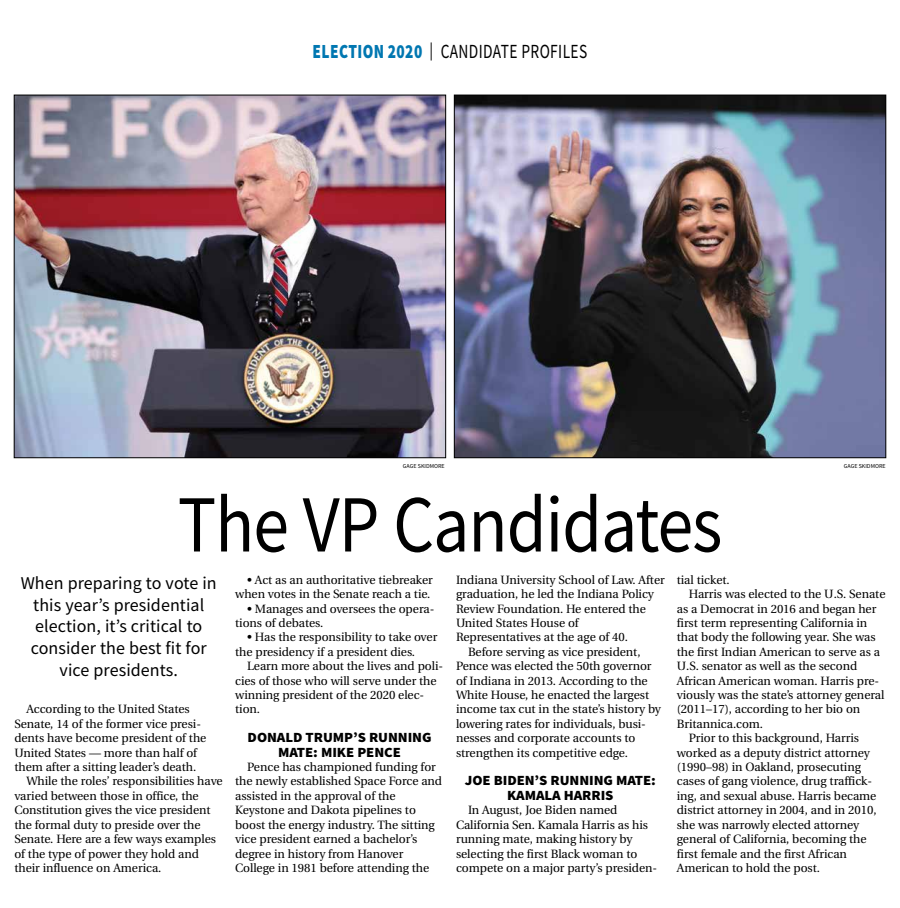
<style>
.page{position:relative;width:900px;height:908px;background:#fff}
.page>*{position:absolute;margin:0;border:0;box-sizing:border-box;transform-origin:0 0}
.t1{font:81px "Source Sans Pro";letter-spacing:-.015em;color:#000;scale:.89 1}
.t2{font:20px "Source Sans Pro";letter-spacing:.025em;color:#000;scale:.77 1}
.t3{font:18px/21.6px "Source Sans Pro";letter-spacing:.005em;color:#000;text-align:center}
.t4{font:900 14px/14.4px "Source Sans Pro";letter-spacing:-.005em;color:#000;text-align:center;scale:1.05 1}
.t5{font:12px/14.4px "Utopia";letter-spacing:-.005em;color:#000}
.t6{font:6px "Source Sans Pro";color:#000}
.s1{font-weight:900;color:#0077b1}
.s2{font-size:18px}
</style>
<div class="page">
<img style="left:16px;top:97px;width:428px;height:359px">
<div style="left:14px;top:95px;width:432px;height:363px;border:1px solid #000"></div>
<img style="left:456px;top:97px;width:428px;height:359px">
<div style="left:454px;top:95px;width:432px;height:363px;border:1px solid #000"></div>
<h2 class="t2" style="left:313px;top:39px;width:358px"><span class="s1">ELECTION 2020</span> <span class="s2">|</span> CANDIDATE PROFILES</h2>
<p class="t6" style="left:403px;top:461px;width:43px">GAGE SKIDMORE</p>
<p class="t6" style="left:844px;top:461px;width:43px">GAGE SKIDMORE</p>
<h1 class="t1" style="left:178px;top:473px;width:613px">The VP Candidates</h1>
<h3 class="t3" style="left:21px;top:572px;width:198px">When preparing to vote in this year’s presidential election, it’s critical to consider the best fit for vice presidents.</h3>
<p class="t5" style="left:26px;top:702px;width:165px">According to the United States</p>
<p class="t5" style="left:14px;top:716px;width:188px">Senate, 14 of the former vice presi-</p>
<p class="t5" style="left:14px;top:731px;width:194px">dents have become president of the</p>
<p class="t5" style="left:14px;top:745px;width:184px">United States — more than half of</p>
<p class="t5" style="left:14px;top:759px;width:183px">them after a sitting leader’s death.</p>
<p class="t5" style="left:26px;top:774px;width:198px">While the roles’ responsibilities have</p>
<p class="t5" style="left:14px;top:788px;width:186px">varied between those in office, the</p>
<p class="t5" style="left:14px;top:803px;width:198px">Constitution gives the vice president</p>
<p class="t5" style="left:14px;top:817px;width:188px">the formal duty to preside over the</p>
<p class="t5" style="left:14px;top:831px;width:203px">Senate. Here are a few ways examples</p>
<p class="t5" style="left:14px;top:846px;width:186px">of the type of power they hold and</p>
<p class="t5" style="left:14px;top:860px;width:149px">their influence on America.</p>
<p class="t5" style="left:235px;top:572px;width:199px;text-align:right">• Act as an authoritative tiebreaker when votes in the Senate reach a tie.</p>
<p class="t5" style="left:235px;top:601px;width:201px;text-indent:12px">• Manages and oversees the opera&shy;tions of debates.</p>
<p class="t5" style="left:235px;top:630px;width:204px;text-indent:12px">• Has the responsibility to take over the presidency if a president dies.</p>
<p class="t5" style="left:235px;top:659px;width:209px;text-indent:12px">Learn more about the lives and poli&shy;cies of those who will serve under the winning president of the 2020 elec&shy;tion.</p>
<p class="t4" style="left:248px;top:730px;width:177px">DONALD TRUMP’S RUNNING<br>MATE: MIKE PENCE</p>
<p class="t5" style="left:235px;top:759px;width:208px;text-indent:12px">Pence has championed funding for the newly established Space Force and assisted in the approval of the Keystone and Dakota pipelines to boost the energy industry. The sitting vice president earned a bachelor’s degree in history from Hanover College in 1981 before attending the</p>
<p class="t5" style="left:456px;top:572px;width:210px">Indiana University School of Law. After</p>
<p class="t5" style="left:456px;top:587px;width:200px">graduation, he led the Indiana Policy</p>
<p class="t5" style="left:456px;top:601px;width:191px">Review Foundation. He entered the</p>
<p class="t5" style="left:456px;top:615px;width:124px">United States House of</p>
<p class="t5" style="left:456px;top:630px;width:174px">Representatives at the age of 40.</p>
<p class="t5" style="left:468px;top:644px;width:174px">Before serving as vice president,</p>
<p class="t5" style="left:456px;top:659px;width:197px">Pence was elected the 50th governor</p>
<p class="t5" style="left:456px;top:673px;width:193px">of Indiana in 2013. According to the</p>
<p class="t5" style="left:456px;top:687px;width:195px">White House, he enacted the largest</p>
<p class="t5" style="left:456px;top:702px;width:207px">income tax cut in the state’s history by</p>
<p class="t5" style="left:456px;top:716px;width:192px">lowering rates for individuals, busi-</p>
<p class="t5" style="left:456px;top:731px;width:181px">nesses and corporate accounts to</p>
<p class="t5" style="left:456px;top:745px;width:174px">strengthen its competitive edge.</p>
<p class="t4" style="left:465px;top:773px;width:183px">JOE BIDEN’S RUNNING MATE:<br>KAMALA HARRIS</p>
<p class="t5" style="left:456px;top:803px;width:203px;text-indent:12px">In August, Joe Biden named California Sen. Kamala Harris as his running mate, making history by selecting the first Black woman to compete on a major party’s presiden-</p>
<p class="t5" style="left:677px;top:572px;width:54px">tial ticket.</p>
<p class="t5" style="left:689px;top:587px;width:198px">Harris was elected to the U.S. Senate</p>
<p class="t5" style="left:677px;top:601px;width:201px">as a Democrat in 2016 and began her</p>
<p class="t5" style="left:677px;top:615px;width:192px">first term representing California in</p>
<p class="t5" style="left:677px;top:630px;width:200px">that body the following year. She was</p>
<p class="t5" style="left:677px;top:644px;width:205px">the first Indian American to serve as a</p>
<p class="t5" style="left:677px;top:659px;width:182px">U.S. senator as well as the second</p>
<p class="t5" style="left:677px;top:673px;width:204px">African American woman. Harris pre-</p>
<p class="t5" style="left:677px;top:687px;width:209px">viously was the state’s attorney general</p>
<p class="t5" style="left:677px;top:702px;width:185px">(2011–17), according to her bio on</p>
<p class="t5" style="left:677px;top:716px;width:88px">Britannica.com.</p>
<p class="t5" style="left:689px;top:731px;width:172px">Prior to this background, Harris</p>
<p class="t5" style="left:677px;top:745px;width:195px">worked as a deputy district attorney</p>
<p class="t5" style="left:677px;top:759px;width:186px">(1990–98) in Oakland, prosecuting</p>
<p class="t5" style="left:677px;top:774px;width:197px">cases of gang violence, drug traffick-</p>
<p class="t5" style="left:677px;top:788px;width:201px">ing, and sexual abuse. Harris became</p>
<p class="t5" style="left:677px;top:803px;width:201px">district attorney in 2004, and in 2010,</p>
<p class="t5" style="left:677px;top:817px;width:184px">she was narrowly elected attorney</p>
<p class="t5" style="left:677px;top:831px;width:191px">general of California, becoming the</p>
<p class="t5" style="left:677px;top:846px;width:172px">first female and the first African</p>
<p class="t5" style="left:677px;top:860px;width:145px">American to hold the post.</p>
</div>
